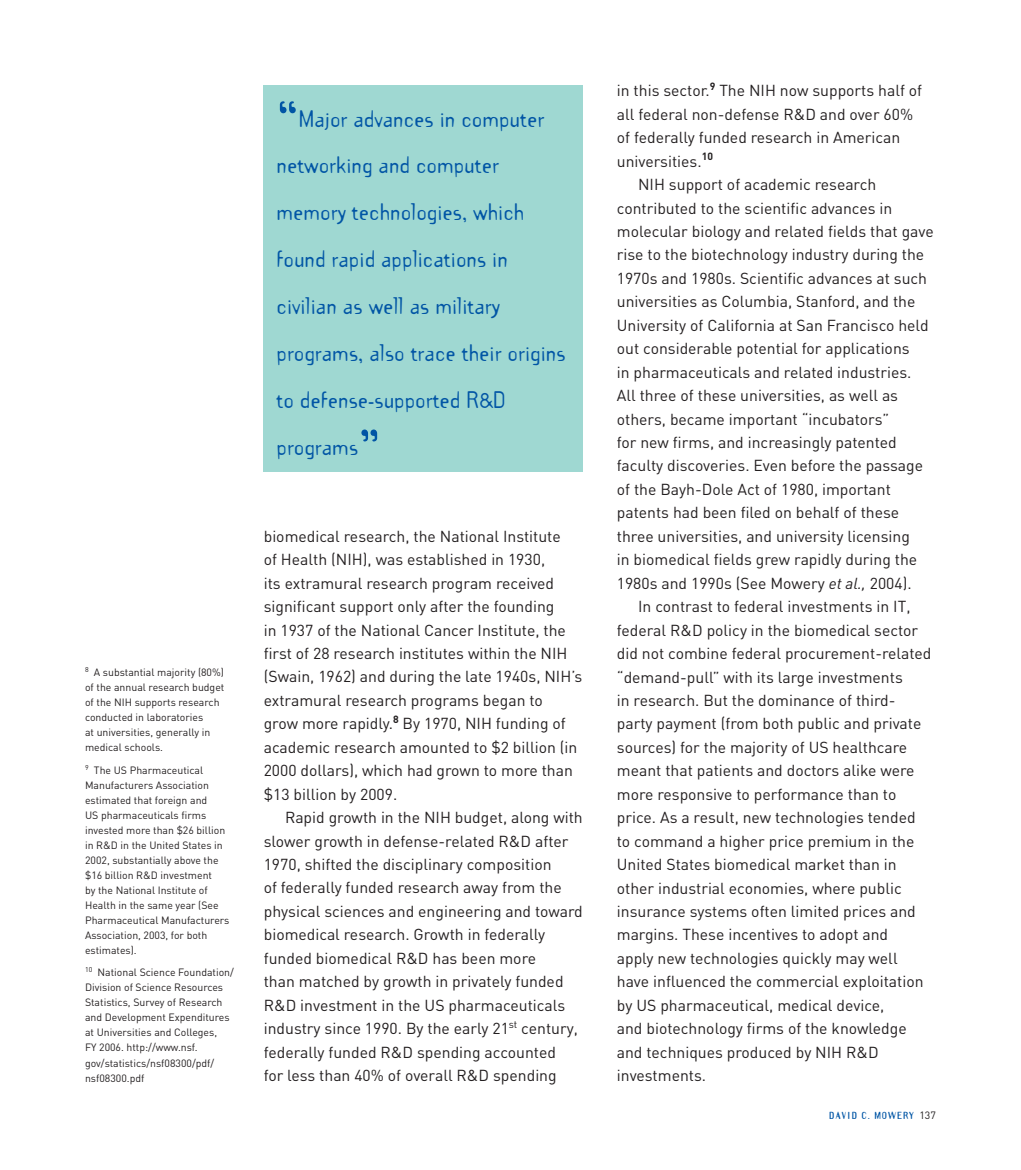
<style>
.page{position:relative;width:1021px;height:1170px;background:#fff}
.page>*{position:absolute;margin:0;border:0;box-sizing:border-box;transform-origin:0 0}
.t1{font:54px "Template Gothic";color:#0155a5}
.t2{font:21px "Template Gothic";color:#0155a5}
.t3{font:15.75px/23.4px "DIN";color:#231f20}
.t4{font:10.5px/15px "DIN";color:#231f20}
.t5{font:700 9px "Template Gothic";letter-spacing:.1em;color:#0155a5}
.s1{font-style:italic}
</style>
<div class="page">
<div style="left:264px;top:85px;width:319px;height:387px;background:#9fd8d2"></div>
<p class="t4" style="left:85px;top:664px;width:141px"><sup>8</sup> A substantial majority (80%) of the annual research budget of the NIH supports research conducted in laboratories<br>at universities, generally in medical schools.</p>
<p class="t4" style="left:85px;top:762px;width:146px"><sup>9</sup> The US Pharmaceutical<br>Manufacturers Association estimated that foreign and<br>US pharmaceuticals firms invested more than $26 billion in R&amp;D in the United States in<br>2002, substantially above the $16 billion R&amp;D investment<br>by the National Institute of<br>Health in the same year (See<br>Pharmaceutical Manufacturers<br>Association, 2003, for both estimates).</p>
<p class="t4" style="left:85px;top:964px;width:150px"><sup>10</sup> National Science Foundation/<br>Division of Science Resources<br>Statistics, Survey of Research and Development Expenditures at Universities and Colleges,<br>FY 2006. http://www.nsf. gov/statistics/nsf08300/pdf/ nsf08300.pdf</p>
<h1 class="t1" style="left:276px;top:85px;width:24px">“</h1>
<h2 class="t2" style="left:299px;top:103px;width:247px">Major advances in computer</h2>
<h2 class="t2" style="left:276px;top:150px;width:224px">networking and computer</h2>
<h2 class="t2" style="left:276px;top:197px;width:249px">memory technologies, which</h2>
<h2 class="t2" style="left:276px;top:244px;width:233px">found rapid applications in</h2>
<h2 class="t2" style="left:276px;top:291px;width:225px">civilian as well as military</h2>
<h2 class="t2" style="left:276px;top:338px;width:291px">programs, also trace their origins</h2>
<h2 class="t2" style="left:276px;top:385px;width:231px">to defense-supported R&amp;D</h2>
<h2 class="t2" style="left:276px;top:431px;width:83px">programs</h2>
<h1 class="t1" style="left:358px;top:413px;width:24px">”</h1>
<p class="t3" style="left:264px;top:524px;width:320px">biomedical research, the National Institute<br>of Health (NIH), was established in 1930,<br>its extramural research program received significant support only after the founding<br>in 1937 of the National Cancer Institute, the first of 28 research institutes within the NIH (Swain, 1962) and during the late 1940s, NIH’s extramural research programs began to<br>grow more rapidly.<sup>8</sup> By 1970, NIH funding of academic research amounted to $2 billion (in 2000 dollars), which had grown to more than $13 billion by 2009.</p>
<p class="t3" style="left:264px;top:805px;width:320px;text-indent:21px">Rapid growth in the NIH budget, along with slower growth in defense-related R&amp;D after 1970, shifted the disciplinary composition<br>of federally funded research away from the physical sciences and engineering and toward biomedical research. Growth in federally funded biomedical R&amp;D has been more<br>than matched by growth in privately funded R&amp;D investment in the US pharmaceuticals industry since 1990. By the early 21<sup>st</sup> century, federally funded R&amp;D spending accounted<br>for less than 40% of overall R&amp;D spending</p>
<p class="t3" style="left:617px;top:79px;width:307px">in this sector.<sup>9</sup> The NIH now supports half of</p>
<p class="t3" style="left:617px;top:102px;width:298px">all federal non-defense R&amp;D and over 60%</p>
<p class="t3" style="left:617px;top:125px;width:285px">of federally funded research in American</p>
<p class="t3" style="left:617px;top:149px;width:98px">universities.<sup>10</sup></p>
<p class="t3" style="left:638px;top:172px;width:240px">NIH support of academic research</p>
<p class="t3" style="left:617px;top:196px;width:277px">contributed to the scientific advances in</p>
<p class="t3" style="left:617px;top:219px;width:318px">molecular biology and related fields that gave</p>
<p class="t3" style="left:617px;top:243px;width:309px">rise to the biotechnology industry during the</p>
<p class="t3" style="left:617px;top:266px;width:312px">1970s and 1980s. Scientific advances at such</p>
<p class="t3" style="left:617px;top:289px;width:300px">universities as Columbia, Stanford, and the</p>
<p class="t3" style="left:617px;top:313px;width:313px">University of California at San Francisco held</p>
<p class="t3" style="left:617px;top:336px;width:294px">out considerable potential for applications</p>
<p class="t3" style="left:617px;top:360px;width:296px">in pharmaceuticals and related industries.</p>
<p class="t3" style="left:617px;top:383px;width:283px">All three of these universities, as well as</p>
<p class="t3" style="left:617px;top:407px;width:274px">others, became important “incubators”</p>
<p class="t3" style="left:617px;top:430px;width:281px">for new firms, and increasingly patented</p>
<p class="t3" style="left:617px;top:454px;width:308px">faculty discoveries. Even before the passage</p>
<p class="t3" style="left:617px;top:477px;width:276px">of the Bayh-Dole Act of 1980, important</p>
<p class="t3" style="left:617px;top:500px;width:284px">patents had been filed on behalf of these</p>
<p class="t3" style="left:617px;top:524px;width:294px">three universities, and university licensing</p>
<p class="t3" style="left:617px;top:547px;width:302px">in biomedical fields grew rapidly during the</p>
<p class="t3" style="left:617px;top:571px;width:296px">1980s and 1990s (See Mowery <span class="s1">et al.,</span> 2004).</p>
<p class="t3" style="left:638px;top:594px;width:274px">In contrast to federal investments in IT,</p>
<p class="t3" style="left:617px;top:618px;width:303px">federal R&amp;D policy in the biomedical sector</p>
<p class="t3" style="left:617px;top:641px;width:316px">did not combine federal procurement-related</p>
<p class="t3" style="left:617px;top:664px;width:287px">“demand-pull” with its large investments</p>
<p class="t3" style="left:617px;top:688px;width:280px">in research. But the dominance of third-</p>
<p class="t3" style="left:617px;top:711px;width:306px">party payment (from both public and private</p>
<p class="t3" style="left:617px;top:735px;width:292px">sources) for the majority of US healthcare</p>
<p class="t3" style="left:617px;top:758px;width:299px">meant that patients and doctors alike were</p>
<p class="t3" style="left:617px;top:782px;width:281px">more responsive to performance than to</p>
<p class="t3" style="left:617px;top:805px;width:300px">price. As a result, new technologies tended</p>
<p class="t3" style="left:617px;top:828px;width:299px">to command a higher price premium in the</p>
<p class="t3" style="left:617px;top:852px;width:281px">United States biomedical market than in</p>
<p class="t3" style="left:617px;top:875px;width:286px">other industrial economies, where public</p>
<p class="t3" style="left:617px;top:899px;width:300px">insurance systems often limited prices and</p>
<p class="t3" style="left:617px;top:922px;width:273px">margins. These incentives to adopt and</p>
<p class="t3" style="left:617px;top:946px;width:282px">apply new technologies quickly may well</p>
<p class="t3" style="left:617px;top:969px;width:308px">have influenced the commercial exploitation</p>
<p class="t3" style="left:617px;top:993px;width:269px">by US pharmaceutical, medical device,</p>
<p class="t3" style="left:617px;top:1016px;width:291px">and biotechnology firms of the knowledge</p>
<p class="t3" style="left:617px;top:1039px;width:263px">and techniques produced by NIH R&amp;D</p>
<p class="t3" style="left:617px;top:1063px;width:91px">investments.</p>
<p class="t5" style="left:829px;top:1108px;width:67px">DAVID C. MOWERY</p>
<p class="t4" style="left:919px;top:1107px;width:18px">137</p>
</div>
